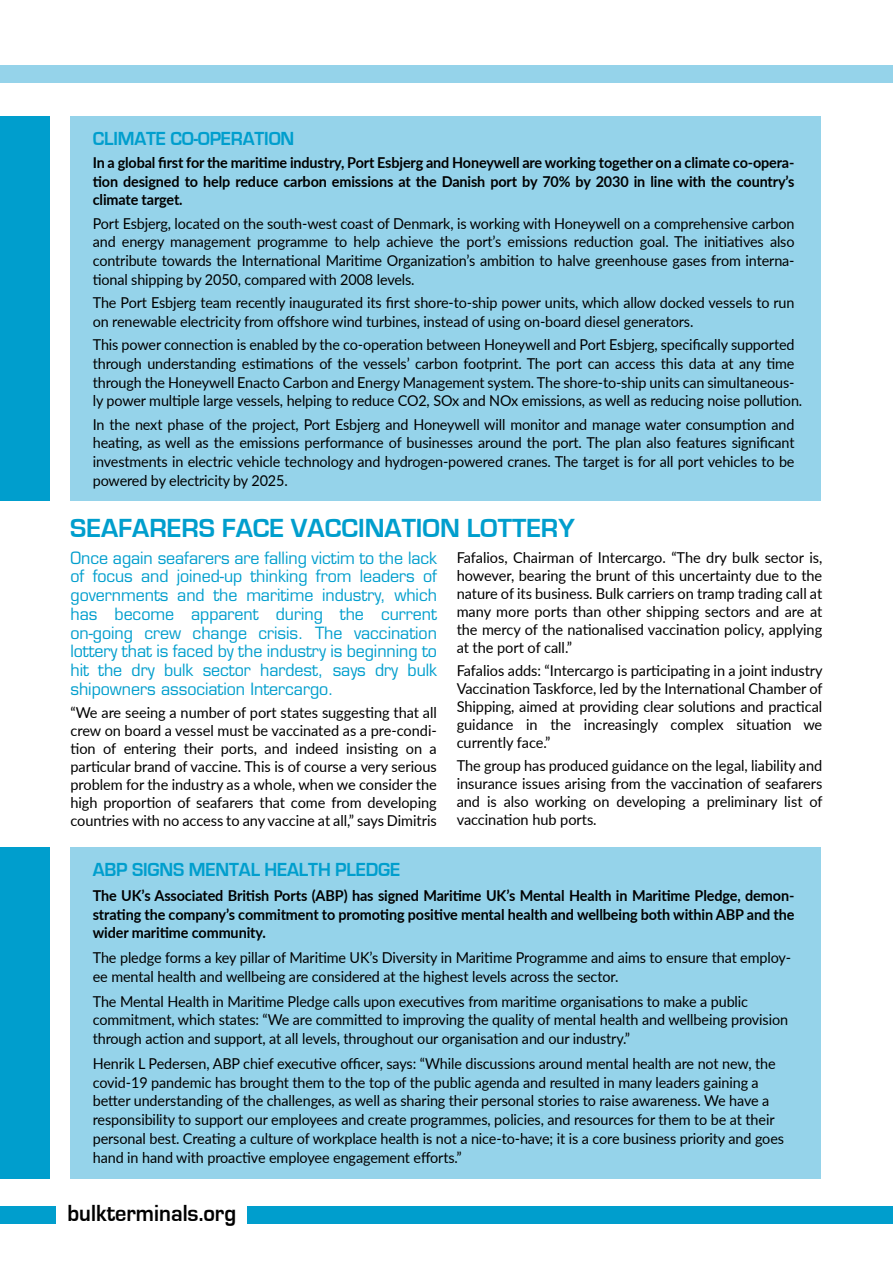
<style>
.page{position:relative;width:893px;height:1263px;background:#fff}
.page>*{position:absolute;margin:0;border:0;box-sizing:border-box;transform-origin:0 0}
.t1{font:700 27px "Eurostile";color:#009ecd}
.t2{font:700 24px "Eurostile";color:#000;scale:.93 1}
.t3{font:700 19.5px "Eurostile";letter-spacing:-.005em;color:#009ecd;scale:.96 1}
.t4{font:16.5px/18.8px "Eurostile";letter-spacing:-.005em;color:#009ecd;text-align:justify}
.t5{font:15px/18.8px "Lato";letter-spacing:-.01em;color:#000;scale:.96 1}
.t6{font:15px/18px "Lato";letter-spacing:-.01em;color:#000;text-align:justify}
.t7{font:700 15px/18.8px "Lato";letter-spacing:-.01em;color:#000;text-align:justify;scale:.96 1}
</style>
<div class="page">
<div style="left:0;top:65px;width:893px;height:18px;background:#95d3ea"></div>
<div style="left:248px;top:1206px;width:645px;height:18px;background:#009ecd"></div>
<div style="left:0;top:1206px;width:56px;height:18px;background:#009ecd"></div>
<div style="left:70px;top:116px;width:750px;height:385px;background:#95d3ea"></div>
<div style="left:0;top:116px;width:49px;height:385px;background:#009ecd"></div>
<div style="left:70px;top:847px;width:750px;height:331px;background:#95d3ea"></div>
<div style="left:0;top:847px;width:49px;height:331px;background:#009ecd"></div>
<h3 class="t3" style="left:93px;top:127px;width:212px">CLIMATE CO-OPERATION</h3>
<p class="t7" style="left:93px;top:152px;width:732px">In a global first for the maritime industry, Port Esbjerg and Honeywell are working together on a climate co-opera&shy;tion designed to help reduce carbon emissions at the Danish port by 70% by 2030 in line with the country’s climate target.</p>
<p class="t5" style="left:93px;top:213px;width:733px;text-align:justify">Port Esbjerg, located on the south-west coast of Denmark, is working with Honeywell on a comprehensive carbon and energy management programme to help achieve the port’s emissions reduction goal. The initiatives also contribute towards the International Maritime Organization’s ambition to halve greenhouse gases from interna&shy;tional shipping by 2050, compared with 2008 levels.</p>
<p class="t5" style="left:93px;top:293px;width:732px">The Port Esbjerg team recently inaugurated its first shore-to-ship power units, which allow docked vessels to run on renewable electricity from offshore wind turbines, instead of using on-board diesel generators.</p>
<p class="t5" style="left:93px;top:335px;width:741px">This power connection is enabled by the co-operation between Honeywell and Port Esbjerg, specifically supported through understanding estimations of the vessels’ carbon footprint. The port can access this data at any time through the Honeywell Enacto Carbon and Energy Management system. The shore-to-ship units can simultaneous&shy;ly power multiple large vessels, helping to reduce CO2, SOx and NOx emissions, as well as reducing noise pollution.</p>
<p class="t5" style="left:93px;top:414px;width:733px;text-align:justify">In the next phase of the project, Port Esbjerg and Honeywell will monitor and manage water consumption and heating, as well as the emissions performance of businesses around the port. The plan also features significant investments in electric vehicle technology and hydrogen-powered cranes. The target is for all port vehicles to be powered by electricity by 2025.</p>
<h1 class="t1" style="left:70px;top:513px;width:506px">SEAFARERS FACE VACCINATION LOTTERY</h1>
<p class="t4" style="left:71px;top:548px;width:368px">Once again seafarers are falling victim to the lack of focus and joined-up thinking from leaders of governments and the maritime industry, which has become apparent during the current on-going crew change crisis. The vaccination lottery that is faced by the industry is beginning to hit the dry bulk sector hardest, says dry bulk shipowners association Intercargo.</p>
<p class="t6" style="left:70px;top:702px;width:368px">“We are seeing a number of port states suggesting that all crew on board a vessel must be vaccinated as a pre-condi&shy;tion of entering their ports, and indeed insisting on a particular brand of vaccine. This is of course a very serious problem for the industry as a whole, when we consider the high proportion of seafarers that come from developing countries with no access to any vaccine at all,” says Dimitris</p>
<p class="t6" style="left:457px;top:547px;width:367px">Fafalios, Chairman of Intercargo. “The dry bulk sector is, however, bearing the brunt of this uncertainty due to the nature of its business. Bulk carriers on tramp trading call at many more ports than other shipping sectors and are at the mercy of the nationalised vaccination policy, applying at the port of call.”</p>
<p class="t6" style="left:457px;top:661px;width:367px">Fafalios adds: “Intercargo is participating in a joint industry Vaccination Taskforce, led by the International Chamber of Shipping, aimed at providing clear solutions and practical guidance in the increasingly complex situation we currently face.”</p>
<p class="t6" style="left:457px;top:756px;width:367px">The group has produced guidance on the legal, liability and insurance issues arising from the vaccination of seafarers and is also working on developing a preliminary list of vaccination hub ports.</p>
<h3 class="t3" style="left:93px;top:859px;width:322px">ABP SIGNS MENTAL HEALTH PLEDGE</h3>
<p class="t7" style="left:93px;top:885px;width:732px">The UK’s Associated British Ports (ABP) has signed Maritime UK’s Mental Health in Maritime Pledge, demon&shy;strating the company’s commitment to promoting positive mental health and wellbeing both within ABP and the wider maritime community.</p>
<p class="t5" style="left:93px;top:948px;width:729px">The pledge forms a key pillar of Maritime UK’s Diversity in Maritime Programme and aims to ensure that employ&shy;ee mental health and wellbeing are considered at the highest levels across the sector.</p>
<p class="t5" style="left:93px;top:991px;width:726px">The Mental Health in Maritime Pledge calls upon executives from maritime organisations to make a public commitment, which states: “We are committed to improving the quality of mental health and wellbeing provision through action and support, at all levels, throughout our organisation and our industry.”</p>
<p class="t5" style="left:93px;top:1053px;width:722px">Henrik L Pedersen, ABP chief executive officer, says: “While discussions around mental health are not new, the covid-19 pandemic has brought them to the top of the public agenda and resulted in many leaders gaining a better understanding of the challenges, as well as sharing their personal stories to raise awareness. We have a responsibility to support our employees and create programmes, policies, and resources for them to be at their personal best. Creating a culture of workplace health is not a nice-to-have; it is a core business priority and goes hand in hand with proactive employee engagement efforts.”</p>
<h2 class="t2" style="left:68px;top:1199px;width:183px">bulkterminals.org</h2>
</div>
